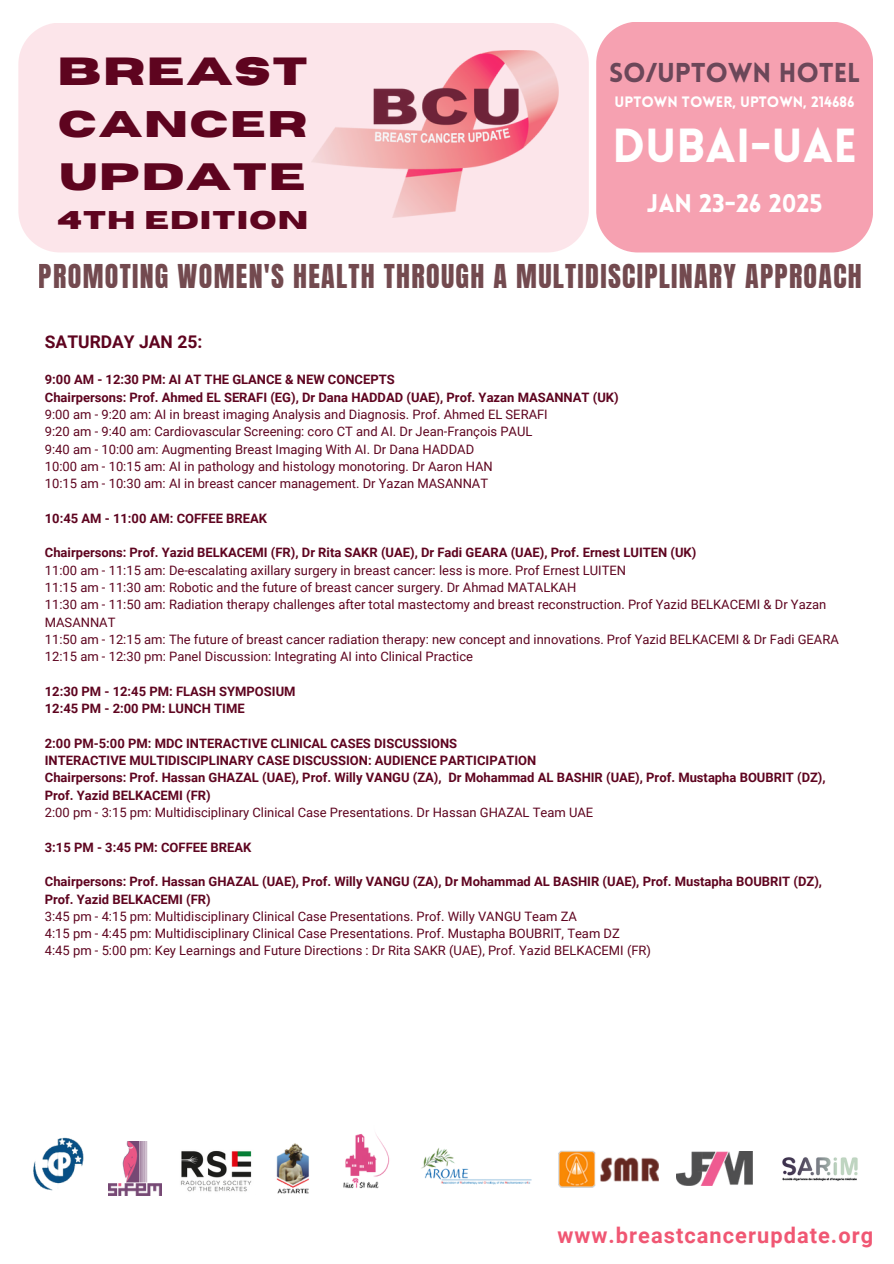
<style>
.page{position:relative;width:894px;height:1264px;background:#fff}
.page>*{position:absolute;margin:0;border:0;box-sizing:border-box;transform-origin:0 0}
.t1{font:900 46.65px "Lovelo";color:#fff}
.t2{font:700 39px "Horizon";letter-spacing:.045em;color:#5e041f}
.t3{font:700 37.95px "Horizon";letter-spacing:.045em;color:#5e041f}
.t4{font:700 36.9px "Horizon";letter-spacing:.045em;color:#5e041f}
.t5{font:27.9px "Anton";letter-spacing:.045em;color:#501d24}
.t6{font:900 26.7px "Lovelo";color:#6b4759}
.t7{font:700 25.5px "Horizon";letter-spacing:.045em;color:#5e041f}
.t8{font:900 24.9px "Lovelo";color:#fff}
.t9{font:700 21.75px "Roboto";letter-spacing:.05em;color:#f05773}
.t10{font:700 17.4px "Roboto";color:#5e041f}
.t11{font:900 14.7px "Lovelo";color:#fff}
.t12{font:12.9px/17.2px "Roboto";color:#5e041f}
.t13{font:700 12.9px/17.2px "Roboto";color:#5e041f}
</style>
<div class="page">
<div style="left:18px;top:23px;width:570px;height:229px;background:#fce5ea"></div>
<img style="left:311px;top:51px;width:247px;height:166px">
<div style="left:596px;top:22px;width:276px;height:230px;background:#f6a1b1;border-radius:42px"></div>
<img style="left:343px;top:1133px;width:47px;height:56px">
<img style="left:33px;top:1137px;width:51px;height:54px">
<img style="left:421px;top:1148px;width:111px;height:37px">
<img style="left:109px;top:1141px;width:53px;height:54px">
<img style="left:180px;top:1150px;width:72px;height:42px">
<img style="left:276px;top:1143px;width:33px;height:51px">
<img style="left:558px;top:1150px;width:100px;height:37px">
<img style="left:676px;top:1151px;width:76px;height:34px">
<img style="left:782px;top:1157px;width:76px;height:24px">
<p class="t2" style="left:58px;top:53px;width:251px">BREAST</p>
<p class="t4" style="left:58px;top:106px;width:250px">CANCER</p>
<p class="t3" style="left:60px;top:158px;width:247px">UPDATE</p>
<p class="t7" style="left:57px;top:208px;width:252px">4TH EDITION</p>
<h3 class="t5" style="left:39px;top:256px;width:824px">PROMOTING WOMEN'S HEALTH THROUGH A MULTIDISCIPLINARY APPROACH</h3>
<h5 class="t6" style="left:609px;top:62px;width:253px">SO/UPTOWN HOTEL</h5>
<h5 class="t11" style="left:614px;top:96px;width:241px">UPTOWN TOWER, UPTOWN, 214686</h5>
<h5 class="t1" style="left:612px;top:127px;width:246px">DUBAI-UAE</h5>
<h5 class="t8" style="left:646px;top:194px;width:177px">JAN 23-26 2025</h5>
<h3 class="t10" style="left:45px;top:331px;width:159px">SATURDAY JAN 25:</h3>
<p class="t13" style="left:45px;top:371px;width:575px">9:00 AM - 12:30 PM: AI AT THE GLANCE &amp; NEW CONCEPTS<br>Chairpersons: Prof. Ahmed EL SERAFI (EG), Dr Dana HADDAD (UAE), Prof. Yazan MASANNAT (UK)</p>
<p class="t12" style="left:45px;top:406px;width:504px">9:00 am - 9:20 am: AI in breast imaging Analysis and Diagnosis. Prof. Ahmed EL SERAFI 9:20 am - 9:40 am: Cardiovascular Screening: coro CT and AI. Dr Jean-François PAUL 9:40 am - 10:00 am: Augmenting Breast Imaging With AI. Dr Dana HADDAD<br>10:00 am - 10:15 am: AI in pathology and histology monotoring. Dr Aaron HAN<br>10:15 am - 10:30 am: AI in breast cancer management. Dr Yazan MASANNAT</p>
<p class="t13" style="left:45px;top:509px;width:223px">10:45 AM - 11:00 AM: COFFEE BREAK</p>
<p class="t13" style="left:45px;top:544px;width:653px">Chairpersons: Prof. Yazid BELKACEMI (FR), Dr Rita SAKR (UAE), Dr Fadi GEARA (UAE), Prof. Ernest LUITEN (UK)</p>
<p class="t12" style="left:45px;top:561px;width:795px">11:00 am - 11:15 am: De-escalating axillary surgery in breast cancer: less is more. Prof Ernest LUITEN<br>11:15 am - 11:30 am: Robotic and the future of breast cancer surgery. Dr Ahmad MATALKAH<br>11:30 am - 11:50 am: Radiation therapy challenges after total mastectomy and breast reconstruction. Prof Yazid BELKACEMI &amp; Dr Yazan MASANNAT<br>11:50 am - 12:15 am: The future of breast cancer radiation therapy: new concept and innovations. Prof Yazid BELKACEMI &amp; Dr Fadi GEARA 12:15 am - 12:30 pm: Panel Discussion: Integrating AI into Clinical Practice</p>
<p class="t13" style="left:45px;top:682px;width:252px">12:30 PM - 12:45 PM: FLASH SYMPOSIUM<br>12:45 PM - 2:00 PM: LUNCH TIME</p>
<p class="t13" style="left:45px;top:734px;width:782px">2:00 PM-5:00 PM: MDC INTERACTIVE CLINICAL CASES DISCUSSIONS<br>INTERACTIVE MULTIDISCIPLINARY CASE DISCUSSION: AUDIENCE PARTICIPATION<br>Chairpersons: Prof. Hassan GHAZAL (UAE), Prof. Willy VANGU (ZA), Dr Mohammad AL BASHIR (UAE), Prof. Mustapha BOUBRIT (DZ), Prof. Yazid BELKACEMI (FR)</p>
<p class="t12" style="left:45px;top:804px;width:549px">2:00 pm - 3:15 pm: Multidisciplinary Clinical Case Presentations. Dr Hassan GHAZAL Team UAE</p>
<p class="t13" style="left:45px;top:838px;width:208px">3:15 PM - 3:45 PM: COFFEE BREAK</p>
<p class="t13" style="left:45px;top:873px;width:778px">Chairpersons: Prof. Hassan GHAZAL (UAE), Prof. Willy VANGU (ZA), Dr Mohammad AL BASHIR (UAE), Prof. Mustapha BOUBRIT (DZ),<br>Prof. Yazid BELKACEMI (FR)</p>
<p class="t12" style="left:45px;top:907px;width:607px">3:45 pm - 4:15 pm: Multidisciplinary Clinical Case Presentations. Prof. Willy VANGU Team ZA<br>4:15 pm - 4:45 pm: Multidisciplinary Clinical Case Presentations. Prof. Mustapha BOUBRIT, Team DZ<br>4:45 pm - 5:00 pm: Key Learnings and Future Directions : Dr Rita SAKR (UAE), Prof. Yazid BELKACEMI (FR)</p>
<h1 class="t9" style="left:557px;top:1222px;width:317px">www.breastcancerupdate.org</h1>
</div>
